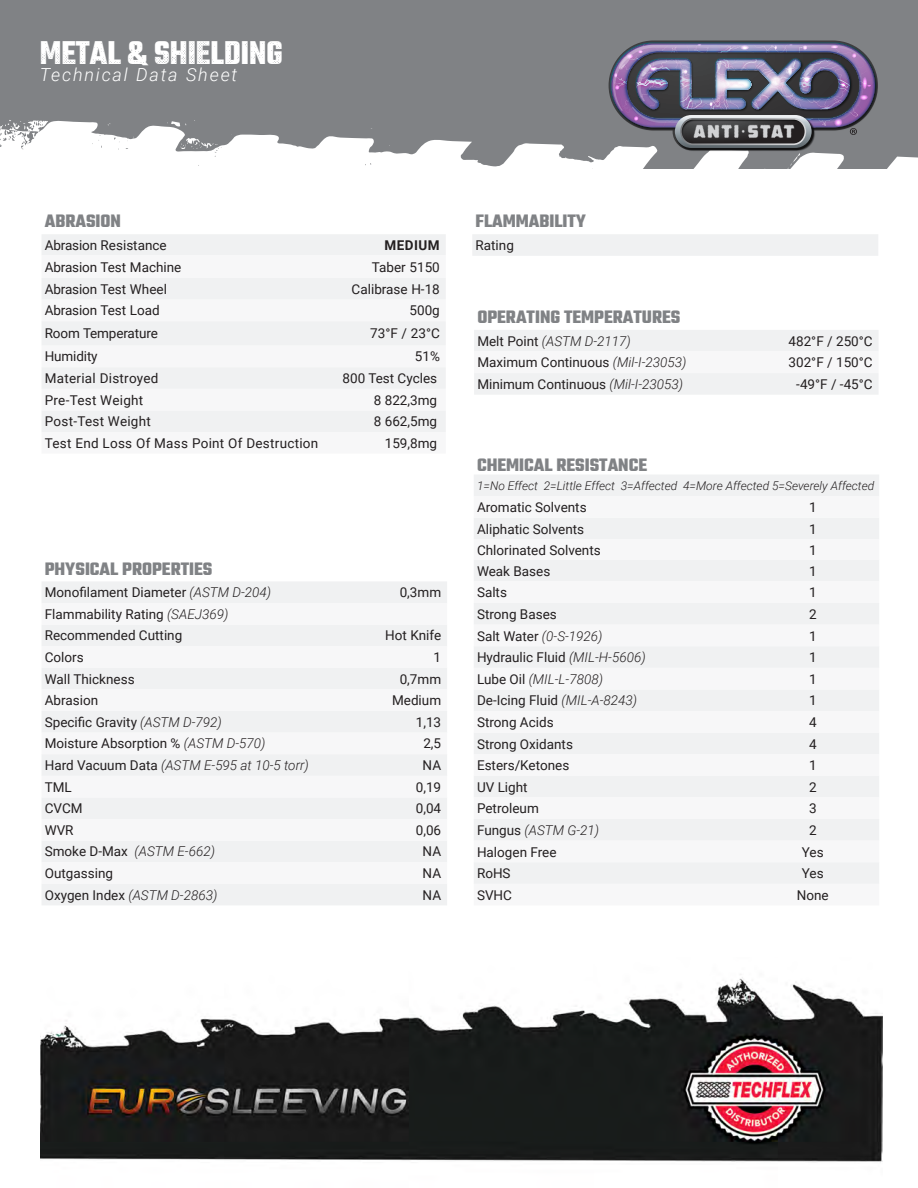
<style>
.page{position:relative;width:918px;height:1188px;background:#fff}
.page>*{position:absolute;margin:0;border:0;box-sizing:border-box;transform-origin:0 0}
.t1{font:700 35.55px "Teko";color:#fff;scale:.91 1}
.t2{font:700 19.5px "Teko";color:#808285}
.t3{font:italic 300 18px "Roboto";letter-spacing:.1em;color:#fff}
.t4{font:13.5px "Roboto";color:#231f20}
.t5{font:italic 300 13.5px "Roboto";color:#231f20}
.t6{font:13.5px "Roboto";letter-spacing:.02em;color:#231f20}
.t7{font:700 13.5px "Roboto";letter-spacing:.035em;color:#231f20}
.t8{font:italic 300 12px "Roboto";color:#231f20}
.s1{font-weight:300;font-style:italic}
.s2{font-weight:400;font-style:normal}
</style>
<div class="page">
<svg style="left:0;top:0;width:918px;height:168px;fill:#808285"></svg>
<svg style="left:365px;top:163px;width:6px;height:2px"></svg>
<svg style="left:215px;top:147px;width:7px;height:10px"></svg>
<svg style="left:99px;top:126px;width:32px;height:24px"></svg>
<svg style="left:0;top:121px;width:43px;height:28px"></svg>
<div style="left:42px;top:42px;width:78px;height:21px;background:#808285"></div>
<svg style="left:129px;top:42px;width:18px;height:23px"></svg>
<svg style="left:156px;top:42px;width:30px;height:21px"></svg>
<hr style="left:190px;top:42px;width:4px;height:21px;background:#808285">
<svg style="left:198px;top:42px;width:41px;height:21px"></svg>
<hr style="left:243px;top:42px;width:4px;height:21px;background:#808285">
<svg style="left:251px;top:42px;width:30px;height:21px"></svg>
<div style="left:472px;top:234px;width:406px;height:22px;background:#f0f1f2"></div>
<div style="left:474px;top:330px;width:404px;height:65px;background:#f0f1f2"></div>
<div style="left:42px;top:582px;width:405px;height:323px;background:#f0f1f2"></div>
<svg style="left:42px;top:603px;width:405px;height:281px"></svg>
<div style="left:474px;top:475px;width:405px;height:21px;background:#f0f1f2"></div>
<div style="left:474px;top:518px;width:405px;height:366px;background:#f0f1f2"></div>
<img style="left:610px;top:42px;width:269px;height:89px">
<img style="left:675px;top:148px;width:140px;height:4px">
<img style="left:612px;top:44px;width:263px;height:104px">
<div style="left:42px;top:234px;width:404px;height:21px;background:#f0f1f2"></div>
<div style="left:42px;top:278px;width:404px;height:154px;background:#f0f1f2"></div>
<img style="left:41px;top:974px;width:841px;height:189px">
<h1 class="t1" style="left:40px;top:30px;width:269px">METAL &amp; SHIELDING</h1>
<h3 class="t3" style="left:40px;top:62px;width:199px">Technical Data Sheet</h3>
<p class="t2" style="left:45px;top:209px;width:78px">ABRASION</p>
<p class="t4" style="left:45px;top:236px;width:123px">Abrasion Resistance</p>
<p class="t7" style="left:384px;top:236px;width:57px">MEDIUM</p>
<p class="t4" style="left:45px;top:258px;width:138px">Abrasion Test Machine</p>
<p class="t4" style="left:372px;top:258px;width:69px">Taber 5150</p>
<p class="t4" style="left:45px;top:280px;width:124px">Abrasion Test Wheel</p>
<p class="t4" style="left:352px;top:280px;width:90px">Calibrase H-18</p>
<p class="t4" style="left:45px;top:301px;width:117px">Abrasion Test Load</p>
<p class="t4" style="left:410px;top:301px;width:32px">500g</p>
<p class="t4" style="left:45px;top:324px;width:115px">Room Temperature</p>
<p class="t4" style="left:370px;top:324px;width:71px">73°F / 23°C</p>
<p class="t4" style="left:45px;top:347px;width:54px">Humidity</p>
<p class="t4" style="left:415px;top:347px;width:27px">51%</p>
<p class="t6" style="left:45px;top:369px;width:115px">Material Distroyed</p>
<p class="t4" style="left:343px;top:369px;width:96px">800 Test Cycles</p>
<p class="t6" style="left:45px;top:390px;width:100px">Pre-Test Weight</p>
<p class="t4" style="left:374px;top:390px;width:65px">8 822,3mg</p>
<p class="t6" style="left:45px;top:412px;width:108px">Post-Test Weight</p>
<p class="t4" style="left:374px;top:412px;width:65px">8 662,5mg</p>
<p class="t6" style="left:45px;top:434px;width:275px">Test End Loss Of Mass Point Of Destruction</p>
<p class="t4" style="left:385px;top:434px;width:54px">159,8mg</p>
<p class="t2" style="left:45px;top:556px;width:169px">PHYSICAL PROPERTIES</p>
<p class="t4" style="left:45px;top:583px;width:228px">Monofilament Diameter <span class="s1">(ASTM D-204)</span></p>
<p class="t4" style="left:400px;top:583px;width:43px">0,3mm</p>
<p class="t4" style="left:45px;top:605px;width:185px">Flammability Rating <span class="s1">(SAEJ369)</span></p>
<p class="t4" style="left:45px;top:626px;width:139px">Recommended Cutting</p>
<p class="t4" style="left:385px;top:626px;width:58px">Hot Knife</p>
<p class="t4" style="left:45px;top:648px;width:40px">Colors</p>
<p class="t4" style="left:434px;top:648px;width:9px">1</p>
<p class="t4" style="left:45px;top:669px;width:91px">Wall Thickness</p>
<p class="t4" style="left:400px;top:669px;width:43px">0,7mm</p>
<p class="t4" style="left:45px;top:691px;width:55px">Abrasion</p>
<p class="t4" style="left:392px;top:691px;width:51px">Medium</p>
<p class="t4" style="left:45px;top:713px;width:179px">Specific Gravity <span class="s1">(ASTM D-792)</span></p>
<p class="t4" style="left:416px;top:713px;width:27px">1,13</p>
<p class="t4" style="left:45px;top:734px;width:222px">Moisture Absorption % <span class="s1">(ASTM D-570)</span></p>
<p class="t4" style="left:423px;top:734px;width:19px">2,5</p>
<p class="t5" style="left:45px;top:756px;width:266px"><span class="s2">Hard Vacuum Data</span> (ASTM E-595 at 10-5 torr)</p>
<p class="t4" style="left:423px;top:756px;width:20px">NA</p>
<p class="t4" style="left:45px;top:777px;width:29px">TML</p>
<p class="t4" style="left:416px;top:777px;width:27px">0,19</p>
<p class="t4" style="left:45px;top:799px;width:39px">CVCM</p>
<p class="t4" style="left:416px;top:799px;width:27px">0,04</p>
<p class="t4" style="left:45px;top:821px;width:30px">WVR</p>
<p class="t4" style="left:416px;top:821px;width:27px">0,06</p>
<p class="t5" style="left:45px;top:842px;width:172px"><span class="s2">Smoke D-Max</span> (ASTM E-662)</p>
<p class="t4" style="left:423px;top:842px;width:20px">NA</p>
<p class="t4" style="left:45px;top:864px;width:70px">Outgassing</p>
<p class="t4" style="left:423px;top:864px;width:20px">NA</p>
<p class="t5" style="left:45px;top:885px;width:174px"><span class="s2">Oxygen Index</span> (ASTM D-2863)</p>
<p class="t4" style="left:423px;top:885px;width:20px">NA</p>
<p class="t2" style="left:476px;top:209px;width:112px">FLAMMABILITY</p>
<p class="t4" style="left:476px;top:236px;width:40px">Rating</p>
<p class="t2" style="left:477px;top:304px;width:205px">OPERATING TEMPERATURES</p>
<p class="t5" style="left:477px;top:332px;width:155px"><span class="s2">Melt Point</span> (ASTM D-2117)</p>
<p class="t4" style="left:789px;top:332px;width:86px">482°F / 250°C</p>
<p class="t4" style="left:477px;top:353px;width:211px">Maximum Continuous <span class="s1">(Mil-I-23053)</span></p>
<p class="t4" style="left:789px;top:353px;width:86px">302°F / 150°C</p>
<p class="t4" style="left:477px;top:375px;width:207px">Minimum Continuous <span class="s1">(Mil-I-23053)</span></p>
<p class="t4" style="left:796px;top:375px;width:78px">-49°F / -45°C</p>
<p class="t2" style="left:477px;top:453px;width:172px">CHEMICAL RESISTANCE</p>
<p class="t8" style="left:477px;top:477px;width:399px">1=No Effect 2=Little Effect 3=Affected 4=More Affected 5=Severely Affected</p>
<p class="t4" style="left:477px;top:498px;width:111px">Aromatic Solvents</p>
<p class="t4" style="left:809px;top:498px;width:9px">1</p>
<p class="t4" style="left:477px;top:519px;width:109px">Aliphatic Solvents</p>
<p class="t4" style="left:809px;top:519px;width:9px">1</p>
<p class="t4" style="left:477px;top:540px;width:125px">Chlorinated Solvents</p>
<p class="t4" style="left:809px;top:540px;width:9px">1</p>
<p class="t4" style="left:477px;top:561px;width:75px">Weak Bases</p>
<p class="t4" style="left:809px;top:561px;width:9px">1</p>
<p class="t4" style="left:477px;top:583px;width:32px">Salts</p>
<p class="t4" style="left:809px;top:583px;width:9px">1</p>
<p class="t4" style="left:477px;top:605px;width:81px">Strong Bases</p>
<p class="t4" style="left:809px;top:605px;width:9px">2</p>
<p class="t5" style="left:477px;top:626px;width:127px"><span class="s2">Salt Water</span> (0-S-1926)</p>
<p class="t4" style="left:809px;top:626px;width:9px">1</p>
<p class="t4" style="left:477px;top:648px;width:170px">Hydraulic Fluid <span class="s1">(MIL-H-5606)</span></p>
<p class="t4" style="left:809px;top:648px;width:9px">1</p>
<p class="t5" style="left:477px;top:669px;width:127px"><span class="s2">Lube Oil</span> (MIL-L-7808)</p>
<p class="t4" style="left:809px;top:669px;width:9px">1</p>
<p class="t4" style="left:477px;top:691px;width:162px">De-Icing Fluid <span class="s1">(MIL-A-8243)</span></p>
<p class="t4" style="left:809px;top:691px;width:9px">1</p>
<p class="t4" style="left:477px;top:713px;width:78px">Strong Acids</p>
<p class="t4" style="left:809px;top:713px;width:9px">4</p>
<p class="t4" style="left:477px;top:734px;width:97px">Strong Oxidants</p>
<p class="t4" style="left:809px;top:734px;width:9px">4</p>
<p class="t4" style="left:477px;top:756px;width:94px">Esters/Ketones</p>
<p class="t4" style="left:809px;top:756px;width:9px">1</p>
<p class="t4" style="left:477px;top:777px;width:52px">UV Light</p>
<p class="t4" style="left:809px;top:777px;width:9px">2</p>
<p class="t4" style="left:477px;top:799px;width:63px">Petroleum</p>
<p class="t4" style="left:809px;top:799px;width:9px">3</p>
<p class="t5" style="left:477px;top:821px;width:124px"><span class="s2">Fungus</span> (ASTM G-21)</p>
<p class="t4" style="left:809px;top:821px;width:9px">2</p>
<p class="t4" style="left:477px;top:842px;width:81px">Halogen Free</p>
<p class="t4" style="left:802px;top:842px;width:23px">Yes</p>
<p class="t4" style="left:477px;top:864px;width:35px">RoHS</p>
<p class="t4" style="left:802px;top:864px;width:23px">Yes</p>
<p class="t4" style="left:477px;top:885px;width:37px">SVHC</p>
<p class="t4" style="left:797px;top:885px;width:33px">None</p>
</div>
